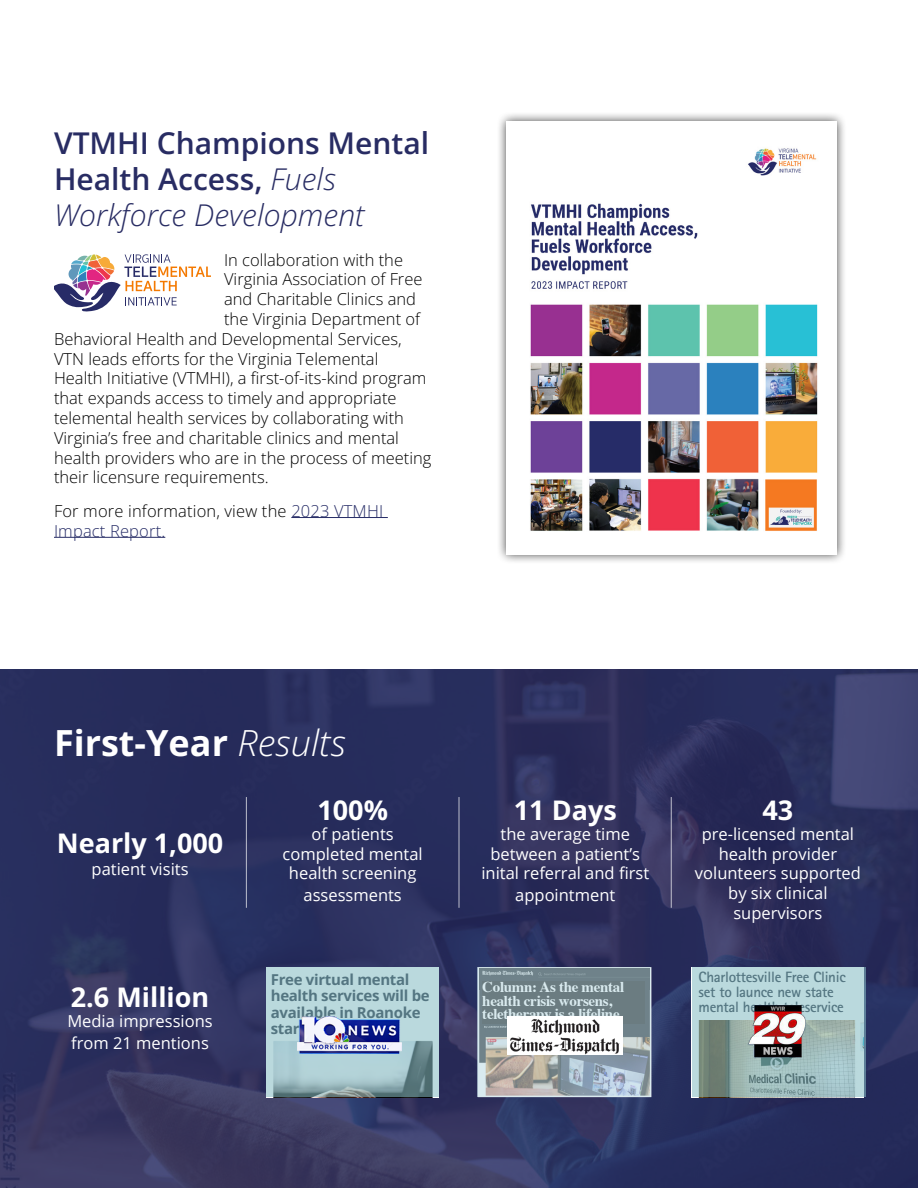
<style>
.page{position:relative;width:918px;height:1188px;background:#fff}
.page>*{position:absolute;margin:0;border:0;box-sizing:border-box;transform-origin:0 0}
.t1{font:700 36px "Open Sans";color:#fff}
.Body{font:600 30px/36px "Open Sans";color:#282c63}
.t2{font:700 27px "Open Sans";color:#fff}
.Body-2{font:300 16.5px/19.8px "Open Sans";color:#000}
.t3{font:16.5px/19.8px "Open Sans";color:#fff;text-align:center}
.t4{font:700 15px/15px "Rotis Sans Serif Pro";letter-spacing:-.02em;color:#11182a}
.t5{font:700 15px/13.5px "Times";letter-spacing:-.02em;color:#fff}
.t6{font:700 15px/16.5px "Open Sans";letter-spacing:-.02em;color:#11182a}
.s1{font-weight:400;font-style:italic}
.s2{color:#272d67}
</style>
<div class="page">
<hr style="left:291px;top:517px;width:97px;height:1px;background:#272d67">
<hr style="left:54px;top:537px;width:111px;height:1px;background:#272d67">
<div style="left:496px;top:111px;width:351px;height:453px;background:#000;opacity:.75"></div>
<img style="left:507px;top:122px;width:330px;height:432px">
<svg style="left:0;top:670px;width:918px;height:518px;fill:#282e5d"></svg>
<hr style="left:246px;top:797px;width:1px;height:111px;background:#fff">
<hr style="left:459px;top:797px;width:1px;height:111px;background:#fff">
<hr style="left:671px;top:797px;width:1px;height:111px;background:#fff">
<svg style="left:54px;top:254px;width:157px;height:57px"></svg>
<svg style="left:267px;top:967px;width:172px;height:130px;fill:#bad9dd"></svg>
<svg style="left:478px;top:967px;width:173px;height:130px"></svg>
<svg style="left:692px;top:967px;width:174px;height:130px"></svg>
<img style="left:747px;top:1002px;width:62px;height:60px">
<img style="left:508px;top:1017px;width:114px;height:38px">
<img style="left:298px;top:1017px;width:103px;height:36px">
<p class="Body" style="left:54px;top:124px;width:377px">VTMHI Champions Mental<br>Health Access, <span class="s1">Fuels<br>Workforce Development</span></p>
<p class="Body-2" style="left:224px;top:249px;width:180px">In collaboration with the</p>
<p class="Body-2" style="left:224px;top:269px;width:200px">Virginia Association of Free</p>
<p class="Body-2" style="left:224px;top:289px;width:193px">and Charitable Clinics and</p>
<p class="Body-2" style="left:224px;top:309px;width:198px">the Virginia Department of</p>
<p class="Body-2" style="left:54px;top:329px;width:349px">Behavioral Health and Developmental Services,</p>
<p class="Body-2" style="left:54px;top:348px;width:326px">VTN leads efforts for the Virginia Telemental</p>
<p class="Body-2" style="left:54px;top:368px;width:374px">Health Initiative (VTMHI), a first-of-its-kind program</p>
<p class="Body-2" style="left:54px;top:388px;width:344px">that expands access to timely and appropriate</p>
<p class="Body-2" style="left:54px;top:408px;width:351px">telemental health services by collaborating with</p>
<p class="Body-2" style="left:54px;top:428px;width:347px">Virginia’s free and charitable clinics and mental</p>
<p class="Body-2" style="left:54px;top:447px;width:379px">health providers who are in the process of meeting</p>
<p class="Body-2" style="left:54px;top:467px;width:216px">their licensure requirements.</p>
<p class="Body-2" style="left:54px;top:500px;width:331px">For more information, view the <span class="s2">2023 VTMHI<br>Impact Report.</span></p>
<p class="t1" style="left:54px;top:718px;width:294px">First-Year <span class="s1">Results</span></p>
<p class="t2" style="left:57px;top:825px;width:168px">Nearly 1,000</p>
<p class="t3" style="left:92px;top:859px;width:98px">patient visits</p>
<p class="t2" style="left:317px;top:792px;width:72px">100%</p>
<p class="t3" style="left:283px;top:824px;width:142px">of patients completed mental health screening</p>
<p class="t3" style="left:304px;top:885px;width:100px">assessments</p>
<p class="t2" style="left:514px;top:792px;width:104px">11 Days</p>
<p class="t3" style="left:481px;top:824px;width:169px">the average time between a patient’s inital referral and first</p>
<p class="t3" style="left:515px;top:885px;width:102px">appointment</p>
<p class="t2" style="left:762px;top:792px;width:32px">43</p>
<p class="t3" style="left:695px;top:824px;width:168px">pre-licensed mental health provider volunteers supported by six clinical supervisors</p>
<p class="t2" style="left:71px;top:979px;width:140px">2.6 Million</p>
<p class="t3" style="left:67px;top:1010px;width:147px;line-height:21.6px;text-align:left">Media impressions from 21 mentions</p>
<p class="t6" style="left:271px;top:971px;width:161px">Free virtual mental health services will be available in Roanoke</p>
<p class="t4" style="left:699px;top:969px;width:149px">Charlottesville Free Clinic set to launce new state mental health teleservice</p>
<p class="t5" style="left:482px;top:979px;width:143px">Column: As the mental health crisis worsens, teletherapy is a lifeline</p>
</div>
